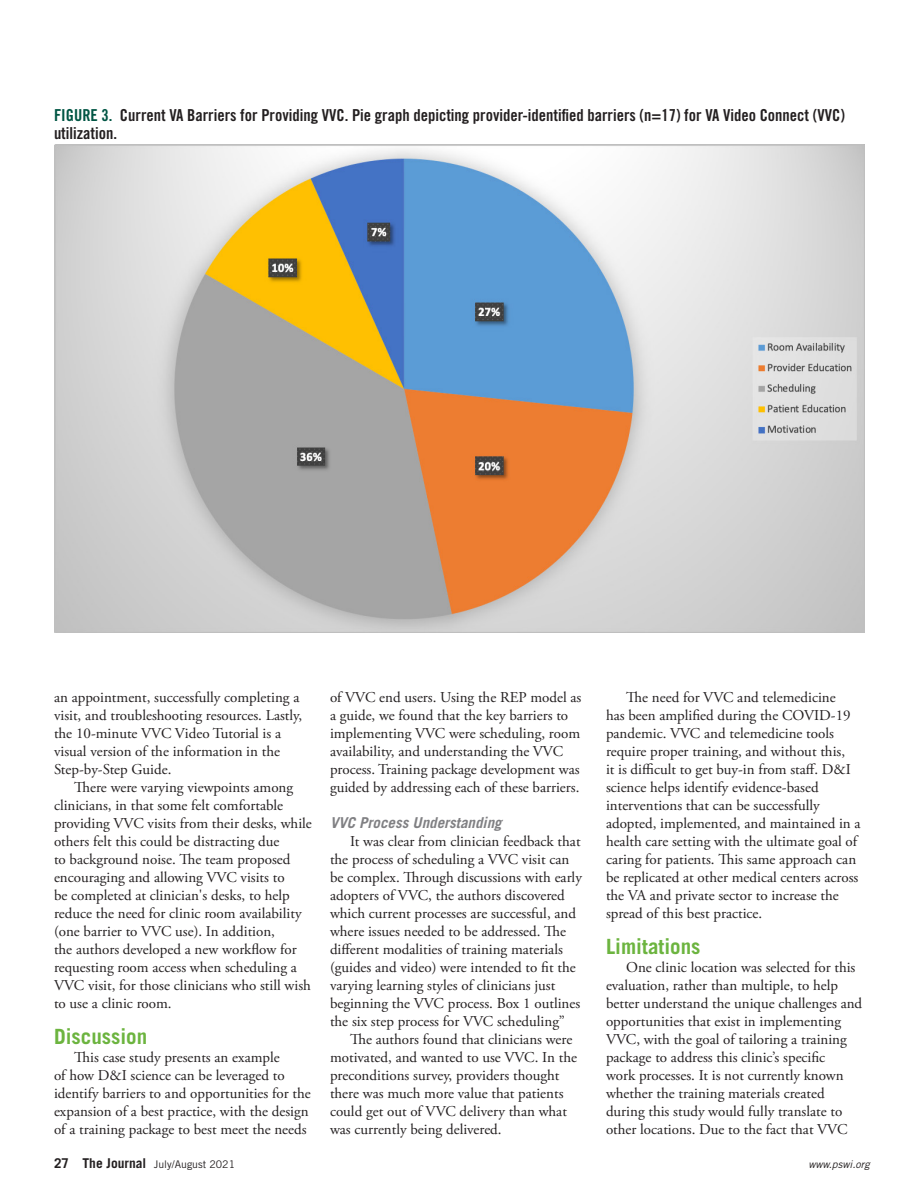
<style>
.page{position:relative;width:918px;height:1188px;background:#fff}
.page>*{position:absolute;margin:0;border:0;box-sizing:border-box;transform-origin:0 0}
.BodySubhd14BoldItali{font:700 21px "Trade Gothic LT Std";color:#6cb43f}
.Table_Head{font:16.5px/18px "Trade Gothic LT Std Bd Cn 20";color:#231f20}
.Body_10_12{font:15px/18px "Adobe Garamond Pro";color:#231f20}
.BodySubhd10BoldItali{font:italic 700 15px "Trade Gothic LT Std";color:#808083}
.t1{font:10.5px "Trade Gothic LT Std";color:#231f20}
.t2{font:italic 10.5px "Trade Gothic LT Std";color:#231f20}
.s1{color:#054}
.s2{font-weight:700;font-size:13.5px}
</style>
<div class="page">
<img style="left:54px;top:145px;width:811px;height:487px">
<p class="Table_Head" style="left:54px;top:106px;width:792px"><span class="s1">FIGURE 3.</span> Current VA Barriers for Providing VVC. Pie graph depicting provider-identified barriers (n=17) for VA Video Connect (VVC) utilization.</p>
<p class="Body_10_12" style="left:54px;top:689px;width:250px">an appointment, successfully completing a visit, and troubleshooting resources. Lastly, the 10-minute VVC Video Tutorial is a visual version of the information in the Step-by-Step Guide.</p>
<p class="Body_10_12" style="left:54px;top:779px;width:259px;text-indent:20px">There were varying viewpoints among clinicians, in that some felt comfortable providing VVC visits from their desks, while others felt this could be distracting due<br>to background noise. The team proposed encouraging and allowing VVC visits to<br>be completed at clinician's desks, to help reduce the need for clinic room availability (one barrier to VVC use). In addition,<br>the authors developed a new workflow for requesting room access when scheduling a VVC visit, for those clinicians who still wish to use a clinic room.</p>
<p class="BodySubhd14BoldItali" style="left:54px;top:1024px;width:95px">Discussion</p>
<p class="Body_10_12" style="left:54px;top:1049px;width:258px;text-indent:20px">This case study presents an example<br>of how D&amp;I science can be leveraged to identify barriers to and opportunities for the expansion of a best practice, with the design of a training package to best meet the needs</p>
<p class="Body_10_12" style="left:330px;top:689px;width:253px">of VVC end users. Using the REP model as a guide, we found that the key barriers to implementing VVC were scheduling, room availability, and understanding the VVC process. Training package development was guided by addressing each of these barriers.</p>
<p class="BodySubhd10BoldItali" style="left:330px;top:813px;width:173px">VVC Process Understanding</p>
<p class="Body_10_12" style="left:330px;top:833px;width:253px;text-indent:20px">It was clear from clinician feedback that the process of scheduling a VVC visit can be complex. Through discussions with early adopters of VVC, the authors discovered which current processes are successful, and where issues needed to be addressed. The different modalities of training materials (guides and video) were intended to fit the varying learning styles of clinicians just beginning the VVC process. Box 1 outlines the six step process for VVC scheduling”</p>
<p class="Body_10_12" style="left:330px;top:1031px;width:249px;text-indent:20px">The authors found that clinicians were motivated, and wanted to use VVC. In the preconditions survey, providers thought there was much more value that patients could get out of VVC delivery than what was currently being delivered.</p>
<p class="Body_10_12" style="left:606px;top:689px;width:256px;text-indent:20px">The need for VVC and telemedicine<br>has been amplified during the COVID-19 pandemic. VVC and telemedicine tools require proper training, and without this,<br>it is difficult to get buy-in from staff. D&amp;I science helps identify evidence-based interventions that can be successfully adopted, implemented, and maintained in a health care setting with the ultimate goal of caring for patients. This same approach can be replicated at other medical centers across the VA and private sector to increase the spread of this best practice.</p>
<p class="BodySubhd14BoldItali" style="left:606px;top:934px;width:96px">Limitations</p>
<p class="Body_10_12" style="left:606px;top:959px;width:258px;text-indent:20px">One clinic location was selected for this evaluation, rather than multiple, to help better understand the unique challenges and opportunities that exist in implementing VVC, with the goal of tailoring a training package to address this clinic’s specific<br>work processes. It is not currently known whether the training materials created during this study would fully translate to other locations. Due to the fact that VVC</p>
<p class="t1" style="left:54px;top:1158px;width:183px"><span class="s2">27 The Journal</span> July/August 2021</p>
<p class="t2" style="left:808px;top:1158px;width:63px">www.pswi.org</p>
</div>
